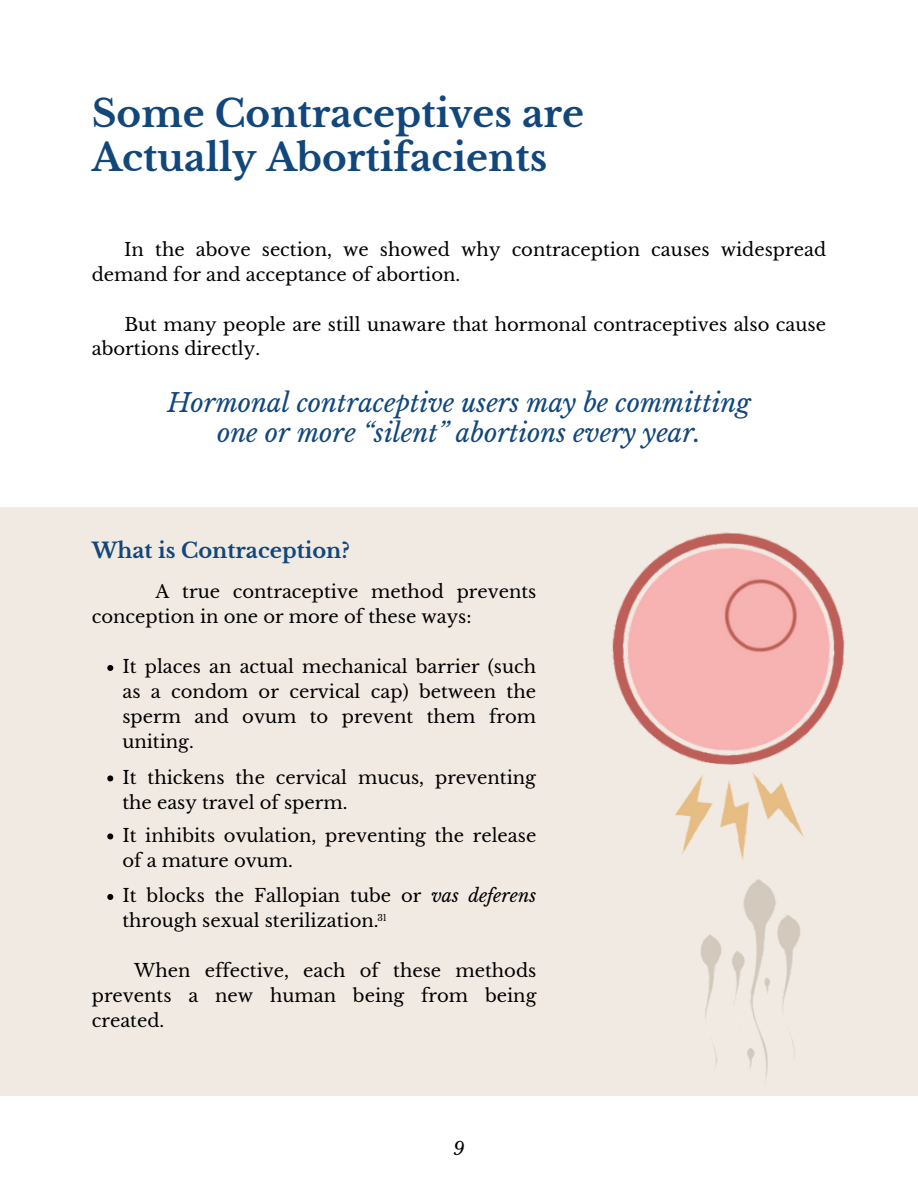
<style>
.page{position:relative;width:918px;height:1188px;background:#fff}
.page>*{position:absolute;margin:0;border:0;box-sizing:border-box;transform-origin:0 0}
.t1{font:700 37.5px/43.8px "Libre Baskerville";color:#12477c}
.t2{font:italic 25.5px/29.2px "Libre Baskerville";color:#12477c;text-align:center}
.t3{font:700 21px "Libre Baskerville";color:#12477c}
.t4{font:18px/25px "Libre Baskerville";color:#000}
.t5{font:italic 18px "Libre Baskerville";color:#000}
.t6{font:9px "Libre Baskerville";color:#000}
.s1{font-style:italic}
</style>
<div class="page">
<div style="left:0;top:508px;width:918px;height:588px;background:#f1eae2"></div>
<img style="left:552px;top:507px;width:342px;height:573px">
<svg style="left:107px;top:665px;width:6px;height:6px"></svg>
<svg style="left:107px;top:775px;width:6px;height:6px"></svg>
<svg style="left:107px;top:833px;width:6px;height:6px"></svg>
<svg style="left:107px;top:894px;width:6px;height:6px"></svg>
<h1 class="t1" style="left:92px;top:92px;width:494px">Some Contraceptives are<br>Actually Abortifacients</h1>
<p class="t4" style="left:92px;top:238px;width:736px;text-indent:32px">In the above section, we showed why contraception causes widespread demand for and acceptance of abortion.</p>
<p class="t4" style="left:92px;top:312px;width:736px;text-indent:33px">But many people are still unaware that hormonal contraceptives also cause abortions directly.</p>
<h2 class="t2" style="left:167px;top:389px;width:585px">Hormonal contraceptive users may be committing one or more “silent” abortions every year.</h2>
<p class="t3" style="left:92px;top:537px;width:260px">What is Contraception?</p>
<p class="t4" style="left:92px;top:580px;width:446px;text-indent:64px">A true contraceptive method prevents conception in one or more of these ways:</p>
<p class="t4" style="left:122px;top:655px;width:415px;text-align:justify">It places an actual mechanical barrier (such as a condom or cervical cap) between the sperm and ovum to prevent them from uniting.</p>
<p class="t4" style="left:122px;top:765px;width:415px">It thickens the cervical mucus, preventing the easy travel of sperm.</p>
<p class="t4" style="left:122px;top:823px;width:416px">It inhibits ovulation, preventing the release of a mature ovum.</p>
<p class="t4" style="left:122px;top:884px;width:415px">It blocks the Fallopian tube or <span class="s1">vas deferens </span>through sexual sterilization.</p>
<p class="t6" style="left:377px;top:912px;width:11px">31</p>
<p class="t4" style="left:92px;top:959px;width:446px;text-align:justify;text-indent:42px">When effective, each of these methods prevents a new human being from being created.</p>
<p class="t5" style="left:453px;top:1137px;width:13px">9</p>
</div>
